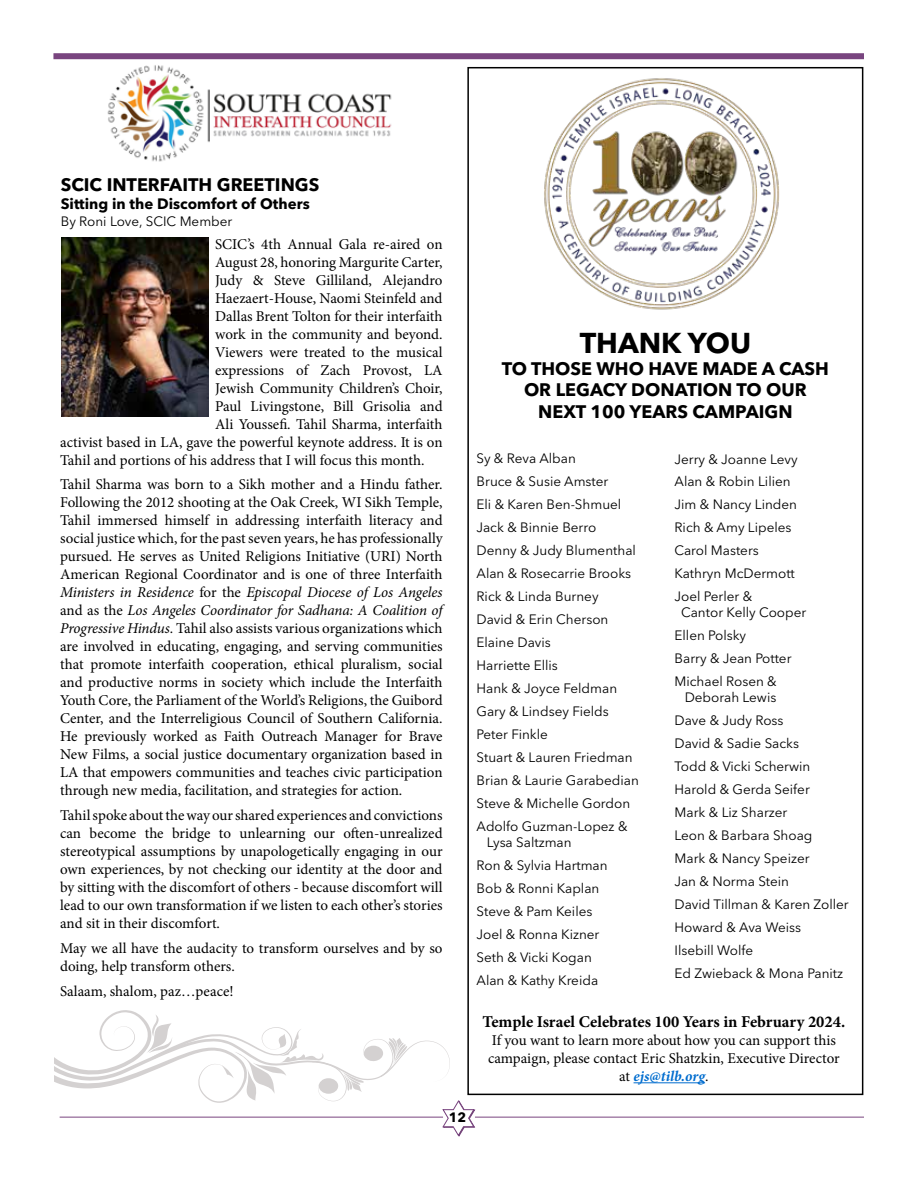
<style>
.page{position:relative;width:918px;height:1188px;background:#fff}
.page>*{position:absolute;margin:0;border:0;box-sizing:border-box;transform-origin:0 0}
.t1{font:700 28.5px "Avenir Next LT Pro";color:#000}
.t2{font:700 18px/21.6px "Avenir Next LT Pro";color:#000;text-align:center}
.t3{font:700 16.5px "Minion Pro";color:#000}
.t4{font:15px/18px "Minion Pro";color:#000;text-align:justify}
.t5{font:700 15px "Avenir Next LT Pro";color:#000}
.t6{font:13.5px/23px "Avenir Next LT Pro";color:#000}
.t7{font:700 13.5px "Avenir Next LT Pro";color:#000}
.s1{font-style:italic}
.s2{font-weight:700;font-style:italic;color:#006dcf}
</style>
<div class="page">
<hr style="left:475px;top:1117px;width:389px;height:1px;background:#79457f">
<div style="left:53px;top:53px;width:811px;height:6px;background:#79457f"></div>
<img style="left:107px;top:65px;width:285px;height:97px">
<img style="left:62px;top:238px;width:146px;height:179px">
<svg style="left:54px;top:1010px;width:421px;height:127px"></svg>
<div style="left:467px;top:67px;width:396px;height:1028px;border:2px solid #000"></div>
<hr style="left:634px;top:1082px;width:71px;height:1px;background:#006dcf">
<img style="left:544px;top:78px;width:236px;height:232px">
<p class="t2" style="left:61px;top:174px;width:260px">SCIC INTERFAITH GREETINGS</p>
<p class="t5" style="left:61px;top:195px;width:251px">Sitting in the Discomfort of Others</p>
<p class="t6" style="left:61px;top:209px;width:173px">By Roni Love, SCIC Member</p>
<p class="t4" style="left:215px;top:235px;width:229px">SCIC’s 4th Annual Gala re-aired on</p>
<p class="t4" style="left:215px;top:253px;width:229px">August 28, honoring Margurite Carter,</p>
<p class="t4" style="left:215px;top:271px;width:229px">Judy &amp; Steve Gilliland, Alejandro</p>
<p class="t4" style="left:215px;top:289px;width:229px">Haezaert-House, Naomi Steinfeld and</p>
<p class="t4" style="left:215px;top:307px;width:229px">Dallas Brent Tolton for their interfaith</p>
<p class="t4" style="left:215px;top:325px;width:229px">work in the community and beyond.</p>
<p class="t4" style="left:215px;top:343px;width:229px">Viewers were treated to the musical</p>
<p class="t4" style="left:215px;top:361px;width:229px">expressions of Zach Provost, LA</p>
<p class="t4" style="left:215px;top:379px;width:229px">Jewish Community Children’s Choir,</p>
<p class="t4" style="left:215px;top:397px;width:229px">Paul Livingstone, Bill Grisolia and</p>
<p class="t4" style="left:215px;top:415px;width:229px">Ali Youssefi. Tahil Sharma, interfaith</p>
<p class="t4" style="left:60px;top:433px;width:384px">activist based in LA, gave the powerful keynote address. It is on</p>
<p class="t4" style="left:60px;top:451px;width:366px">Tahil and portions of his address that I will focus this month.</p>
<p class="t4" style="left:60px;top:476px;width:384px">Tahil Sharma was born to a Sikh mother and a Hindu father.<br>Following the 2012 shooting at the Oak Creek, WI Sikh Temple, Tahil immersed himself in addressing interfaith literacy and social justice which, for the past seven years, he has professionally pursued. He serves as United Religions Initiative (URI) North American Regional Coordinator and is one of three Interfaith <span class="s1">Ministers in Residence</span> for the <span class="s1">Episcopal Diocese of Los Angeles </span>and as the <span class="s1">Los Angeles Coordinator for Sadhana: A Coalition of Progressive Hindus.</span> Tahil also assists various organizations which are involved in educating, engaging, and serving communities that promote interfaith cooperation, ethical pluralism, social and productive norms in society which include the Interfaith Youth Core, the Parliament of the World’s Religions, the Guibord Center, and the Interreligious Council of Southern California.<br>He previously worked as Faith Outreach Manager for Brave New Films, a social justice documentary organization based in LA that empowers communities and teaches civic participation through new media, facilitation, and strategies for action.</p>
<p class="t4" style="left:60px;top:806px;width:384px">Tahil spoke about the way our shared experiences and convictions can become the bridge to unlearning our often-unrealized stereotypical assumptions by unapologetically engaging in our own experiences, by not checking our identity at the door and by sitting with the discomfort of others - because discomfort will lead to our own transformation if we listen to each other’s stories and sit in their discomfort.</p>
<p class="t4" style="left:60px;top:939px;width:384px">May we all have the audacity to transform ourselves and by so doing, help transform others.</p>
<p class="t4" style="left:60px;top:982px;width:175px">Salaam, shalom, paz…peace!</p>
<p class="t7" style="left:449px;top:1109px;width:19px">12</p>
<h1 class="t1" style="left:580px;top:326px;width:173px">THANK YOU</h1>
<p class="t2" style="left:502px;top:358px;width:329px">TO THOSE WHO HAVE MADE A CASH<br>OR LEGACY DONATION TO OUR<br>NEXT 100 YEARS CAMPAIGN</p>
<p class="t6" style="left:477px;top:447px;width:164px">Sy &amp; Reva Alban<br>Bruce &amp; Susie Amster<br>Eli &amp; Karen Ben-Shmuel<br>Jack &amp; Binnie Berro<br>Denny &amp; Judy Blumenthal<br>Alan &amp; Rosecarrie Brooks<br>Rick &amp; Linda Burney<br>David &amp; Erin Cherson<br>Elaine Davis<br>Harriette Ellis<br>Hank &amp; Joyce Feldman<br>Gary &amp; Lindsey Fields<br>Peter Finkle<br>Stuart &amp; Lauren Friedman<br>Brian &amp; Laurie Garabedian<br>Steve &amp; Michelle Gordon<br>Adolfo Guzman-Lopez &amp;</p>
<p class="t6" style="left:477px;top:831px;width:133px;text-indent:10px">Lysa Saltzman<br>Ron &amp; Sylvia Hartman<br>Bob &amp; Ronni Kaplan<br>Steve &amp; Pam Keiles<br>Joel &amp; Ronna Kizner<br>Seth &amp; Vicki Kogan<br>Alan &amp; Kathy Kreida</p>
<p class="t6" style="left:675px;top:447px;width:125px">Jerry &amp; Joanne Levy<br>Alan &amp; Robin Lilien<br>Jim &amp; Nancy Linden<br>Rich &amp; Amy Lipeles<br>Carol Masters<br>Kathryn McDermott<br>Joel Perler &amp;</p>
<p class="t6" style="left:675px;top:601px;width:133px;text-indent:7px">Cantor Kelly Cooper<br>Ellen Polsky<br>Barry &amp; Jean Potter<br>Michael Rosen &amp;</p>
<p class="t6" style="left:675px;top:686px;width:176px;text-indent:10px">Deborah Lewis<br>Dave &amp; Judy Ross<br>David &amp; Sadie Sacks<br>Todd &amp; Vicki Scherwin<br>Harold &amp; Gerda Seifer<br>Mark &amp; Liz Sharzer<br>Leon &amp; Barbara Shoag<br>Mark &amp; Nancy Speizer<br>Jan &amp; Norma Stein<br>David Tillman &amp; Karen Zoller<br>Howard &amp; Ava Weiss<br>Ilsebill Wolfe<br>Ed Zwieback &amp; Mona Panitz</p>
<p class="t3" style="left:483px;top:1010px;width:364px">Temple Israel Celebrates 100 Years in February 2024.</p>
<p class="t4" style="left:488px;top:1032px;width:353px;text-align:center">If you want to learn more about how you can support this campaign, please contact Eric Shatzkin, Executive Director at <span class="s2">ejs@tilb.org</span>.</p>
</div>
